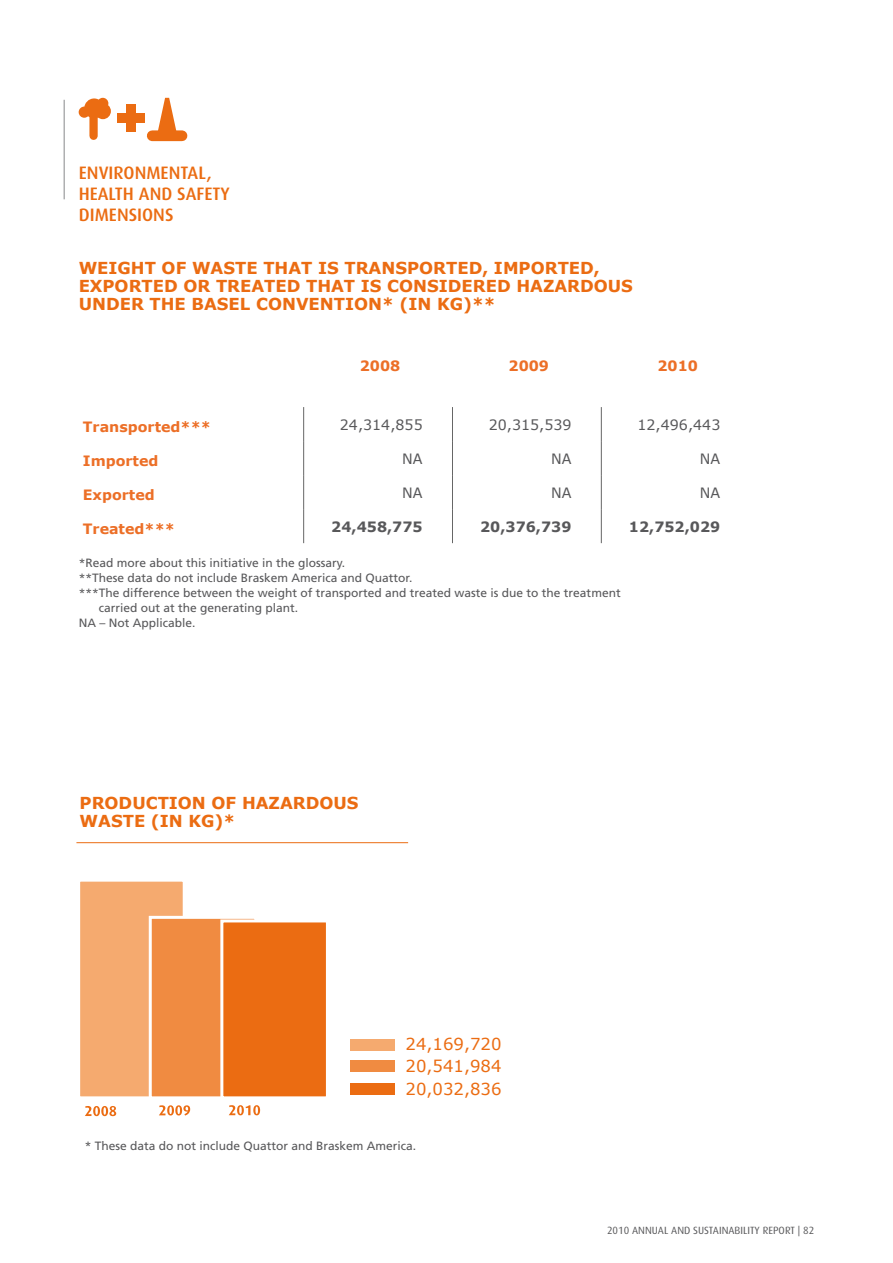
<style>
.page{position:relative;width:893px;height:1263px;background:#fff}
.page>*{position:absolute;margin:0;border:0;box-sizing:border-box;transform-origin:0 0}
.t1{font:500 18px/21px "Dax";color:#eb6c12}
.t2{font:700 16.5px/18px "Verdana";color:#eb6c12}
.t3{font:16.5px/22.5px "Verdana";color:#eb6c12;text-align:justify}
.t4{font:700 14.25px "Verdana";color:#ec6f27}
.t5{font:14.25px "Verdana";color:#58585a}
.t6{font:700 14.25px "Verdana";color:#58585a}
.t7{font:12px "Frutiger";color:#58585a}
.t8{font:10.5px "Dax";color:#58585a}
</style>
<div class="page">
<hr style="left:64px;top:100px;width:1px;height:99px;background:#87888a">
<div style="left:89px;top:108px;width:9px;height:28px;background:#eb6c12"></div>
<div style="left:79px;top:107px;width:11px;height:11px;background:#eb6c12;border-radius:50%"></div>
<div style="left:95px;top:103px;width:16px;height:16px;background:#eb6c12;border-radius:50%"></div>
<div style="left:84px;top:98px;width:20px;height:20px;background:#eb6c12;border-radius:50%"></div>
<div style="left:97px;top:98px;width:11px;height:11px;background:#eb6c12;border-radius:50%"></div>
<div style="left:152px;top:130px;width:30px;height:11px;background:#eb6c12"></div>
<svg style="left:157px;top:98px;width:20px;height:33px"></svg>
<div style="left:126px;top:104px;width:9px;height:28px;background:#eb6c12"></div>
<div style="left:117px;top:113px;width:27px;height:10px;background:#eb6c12"></div>
<hr style="left:303px;top:407px;width:1px;height:34px;background:#666">
<hr style="left:452px;top:407px;width:1px;height:34px;background:#666">
<hr style="left:601px;top:407px;width:1px;height:34px;background:#666">
<hr style="left:303px;top:441px;width:1px;height:34px;background:#666">
<hr style="left:452px;top:441px;width:1px;height:34px;background:#666">
<hr style="left:601px;top:441px;width:1px;height:34px;background:#666">
<hr style="left:303px;top:475px;width:1px;height:34px;background:#666">
<hr style="left:452px;top:475px;width:1px;height:34px;background:#666">
<hr style="left:601px;top:475px;width:1px;height:34px;background:#666">
<hr style="left:303px;top:509px;width:1px;height:34px;background:#666">
<hr style="left:452px;top:509px;width:1px;height:34px;background:#666">
<hr style="left:601px;top:509px;width:1px;height:34px;background:#666">
<div style="left:350px;top:1039px;width:45px;height:11px;background:#f5aa6f"></div>
<div style="left:350px;top:1060px;width:45px;height:12px;background:#f08b41"></div>
<div style="left:350px;top:1083px;width:45px;height:11px;background:#eb6c12"></div>
<div style="left:77px;top:879px;width:109px;height:220px;background:#f5aa6f;border:3px solid #fff"></div>
<div style="left:149px;top:916px;width:108px;height:183px;background:#f08b41;border:3px solid #fff"></div>
<div style="left:220px;top:919px;width:109px;height:180px;background:#eb6c12;border:3px solid #fff"></div>
<svg style="left:229px;top:1105px;width:31px;height:10px"></svg>
<svg style="left:159px;top:1105px;width:31px;height:10px"></svg>
<svg style="left:85px;top:1106px;width:31px;height:10px"></svg>
<hr style="left:76px;top:842px;width:332px;height:1px;background:#eb6c12">
<h1 class="t1" style="left:79px;top:162px;width:143px">ENVIRONMENTAL,<br>HEALTH AN D SAFETY<br>DIMENSIONS</h1>
<h2 class="t2" style="left:79px;top:259px;width:556px;text-indent:66px">T OF WASTE THAT IS TRANSPORTED, I MPORTED,<br>EXPORTED OR TREATED THAT IS CONSID ERED HAZARDOU S<br>U NDER TH E BASEL CONVENTION* (IN KG)**</h2>
<h2 class="t2" style="left:79px;top:259px;width:43px">WEIGH</h2>
<p class="t4" style="left:360px;top:357px;width:42px">2008</p>
<p class="t4" style="left:509px;top:357px;width:42px">2009</p>
<p class="t4" style="left:657px;top:357px;width:42px">2010</p>
<p class="t4" style="left:83px;top:417px;width:130px">TRANSPORTED***</p>
<p class="t5" style="left:340px;top:415px;width:84px">24,314,855</p>
<p class="t5" style="left:489px;top:415px;width:84px">20,315,539</p>
<p class="t5" style="left:637px;top:415px;width:84px">12,496,443</p>
<p class="t4" style="left:83px;top:451px;width:77px">IMPORTED</p>
<p class="t5" style="left:402px;top:449px;width:11px">NA</p>
<p class="t5" style="left:551px;top:449px;width:11px">NA</p>
<p class="t5" style="left:700px;top:449px;width:11px">NA</p>
<p class="t4" style="left:83px;top:485px;width:74px">EXPORTED</p>
<p class="t5" style="left:402px;top:483px;width:11px">NA</p>
<p class="t5" style="left:551px;top:483px;width:11px">NA</p>
<p class="t5" style="left:700px;top:483px;width:11px">NA</p>
<p class="t4" style="left:83px;top:519px;width:94px">TREATED***</p>
<p class="t6" style="left:331px;top:517px;width:93px">24,458,775</p>
<p class="t6" style="left:480px;top:517px;width:93px">20,376,739</p>
<p class="t6" style="left:629px;top:517px;width:93px">12,752,029</p>
<p class="t7" style="left:79px;top:556px;width:268px">*Read more about this initiative in the glossary.</p>
<p class="t7" style="left:79px;top:571px;width:335px">**These data do not include Braskem America and Quattor.</p>
<p class="t7" style="left:79px;top:586px;width:543px">***The difference between the weight of transported and treated waste is due to the treatment</p>
<p class="t7" style="left:99px;top:601px;width:201px">carried out at the generating plant.</p>
<p class="t7" style="left:79px;top:616px;width:118px">NA – Not Applicable.</p>
<h2 class="t2" style="left:80px;top:793px;width:280px;text-indent:78px">TION OF HAZARDOU S<br>WASTE (I N KG)*</h2>
<h2 class="t2" style="left:80px;top:793px;width:53px">PRODUC</h2>
<h2 class="t3" style="left:406px;top:1032px;width:97px">24,169,720<br>20,541,984<br>20,032,836</h2>
<p class="t7" style="left:85px;top:1139px;width:333px">* These data do not include Quattor and Braskem America.</p>
<p class="t8" style="left:607px;top:1224px;width:209px">2010 ANNUAL AND SUSTAINABILITY REPORT | 82</p>
</div>
